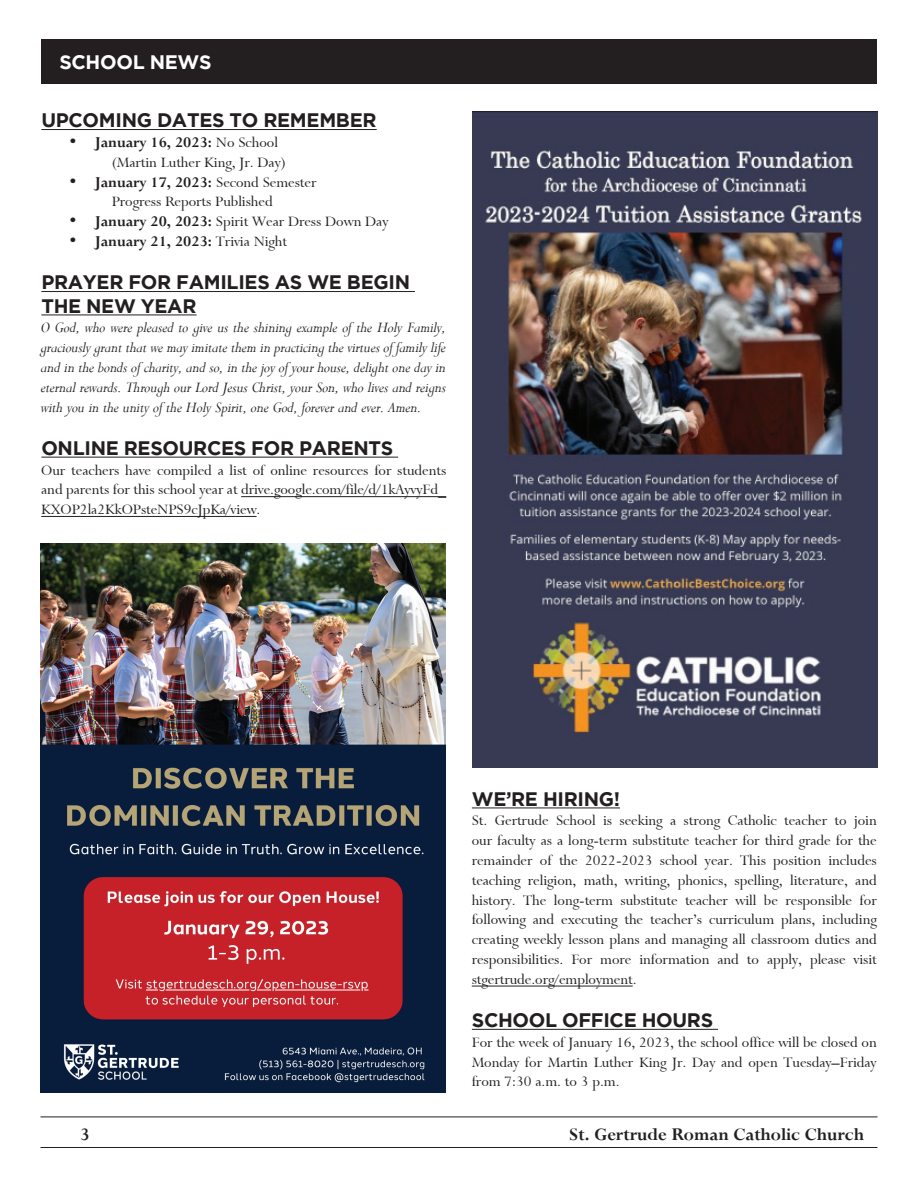
<style>
.page{position:relative;width:918px;height:1188px;background:#fff}
.page>*{position:absolute;margin:0;border:0;box-sizing:border-box;transform-origin:0 0}
.t1{font:700 19.5px/23.4px "Gotham";letter-spacing:-.015em;color:#231f20}
.t2{font:19.5px "Bronte Bold SWFTE";color:#231f20}
.t3{font:700 19.5px "Gotham";letter-spacing:-.015em;color:#fff}
.t4{font:16.5px/19.8px "Bronte Regular SWFTE";color:#231f20;text-align:justify}
.t5{font:16.5px/19.8px "Bronte Italic SWFTE";color:#231f20;text-align:justify}
.t6{font:16.5px "Bronte Bold SWFTE";color:#231f20}
.s1{font-family:"Bronte Regular SWFTE"}
.s2{font-family:"Bronte Bold SWFTE"}
</style>
<div class="page">
<hr style="left:40px;top:1147px;width:838px;height:1px;background:#231f20">
<hr style="left:40px;top:1117px;width:838px;height:1px;background:#231f20">
<div style="left:41px;top:40px;width:836px;height:44px;background:#231f20"></div>
<img style="left:40px;top:544px;width:405px;height:549px">
<hr style="left:41px;top:129px;width:336px;height:1px;background:#231f20">
<hr style="left:41px;top:291px;width:374px;height:1px;background:#231f20">
<hr style="left:41px;top:315px;width:156px;height:1px;background:#231f20">
<hr style="left:41px;top:457px;width:357px;height:1px;background:#231f20">
<hr style="left:241px;top:496px;width:205px;height:1px;background:#231f20">
<hr style="left:41px;top:516px;width:216px;height:1px;background:#231f20">
<hr style="left:472px;top:808px;width:148px;height:1px;background:#231f20">
<hr style="left:472px;top:986px;width:161px;height:1px;background:#231f20">
<hr style="left:472px;top:1029px;width:246px;height:1px;background:#231f20">
<img style="left:472px;top:111px;width:406px;height:656px">
<p class="t3" style="left:59px;top:51px;width:154px">SCHOOL NEWS</p>
<p class="t1" style="left:41px;top:108px;width:337px">UPCOMING DATES TO REMEMBER</p>
<p class="t6" style="left:68px;top:133px;width:211px"><span class="s1">•</span> January 16, 2023: <span class="s1">No School</span></p>
<p class="t4" style="left:112px;top:152px;width:176px">(Martin Luther King, Jr. Day)</p>
<p class="t4" style="left:68px;top:172px;width:250px;text-align:center">• <span class="s2">January 17, 2023:</span> Second Semester<br>Progress Reports Published</p>
<p class="t4" style="left:68px;top:212px;width:322px">• <span class="s2">January 20, 2023:</span> Spirit Wear Dress Down Day</p>
<p class="t6" style="left:68px;top:232px;width:220px"><span class="s1">•</span> January 21, 2023: <span class="s1">Trivia Night</span></p>
<p class="t1" style="left:41px;top:270px;width:370px">PRAYER FOR FAMILIES AS WE BEGIN<br>THE NEW YEAR</p>
<p class="t5" style="left:41px;top:318px;width:407px">O God, who were pleased to give us the shining example of the Holy Family, graciously grant that we may imitate them in practicing the virtues of family life and in the bonds of charity, and so, in the joy of your house, delight one day in eternal rewards. Through our Lord Jesus Christ, your Son, who lives and reigns with you in the unity of the Holy Spirit, one God, forever and ever. Amen.</p>
<p class="t1" style="left:41px;top:436px;width:353px">ONLINE RESOURCES FOR PARENTS</p>
<p class="t4" style="left:41px;top:460px;width:407px">Our teachers have compiled a list of online resources for students and parents for this school year at drive.google.com/file/d/1kAyvyFd_ KXOP2la2KkOPsteNPS9cJpKa/view.</p>
<p class="t1" style="left:472px;top:786px;width:150px">WE’RE HIRING!</p>
<p class="t4" style="left:472px;top:811px;width:407px">St. Gertrude School is seeking a strong Catholic teacher to join our faculty as a long-term substitute teacher for third grade for the remainder of the 2022-2023 school year. This position includes teaching religion, math, writing, phonics, spelling, literature, and history. The long-term substitute teacher will be responsible for following and executing the teacher’s curriculum plans, including creating weekly lesson plans and managing all classroom duties and responsibilities. For more information and to apply, please visit stgertrude.org/employment.</p>
<p class="t1" style="left:472px;top:1008px;width:243px">SCHOOL OFFICE HOURS</p>
<p class="t4" style="left:472px;top:1032px;width:407px">For the week of January 16, 2023, the school office will be closed on Monday for Martin Luther King Jr. Day and open Tuesday–Friday from 7:30 a.m. to 3 p.m.</p>
<p class="t2" style="left:80px;top:1123px;width:11px">3</p>
<p class="t2" style="left:569px;top:1123px;width:297px">St. Gertrude Roman Catholic Church</p>
</div>
